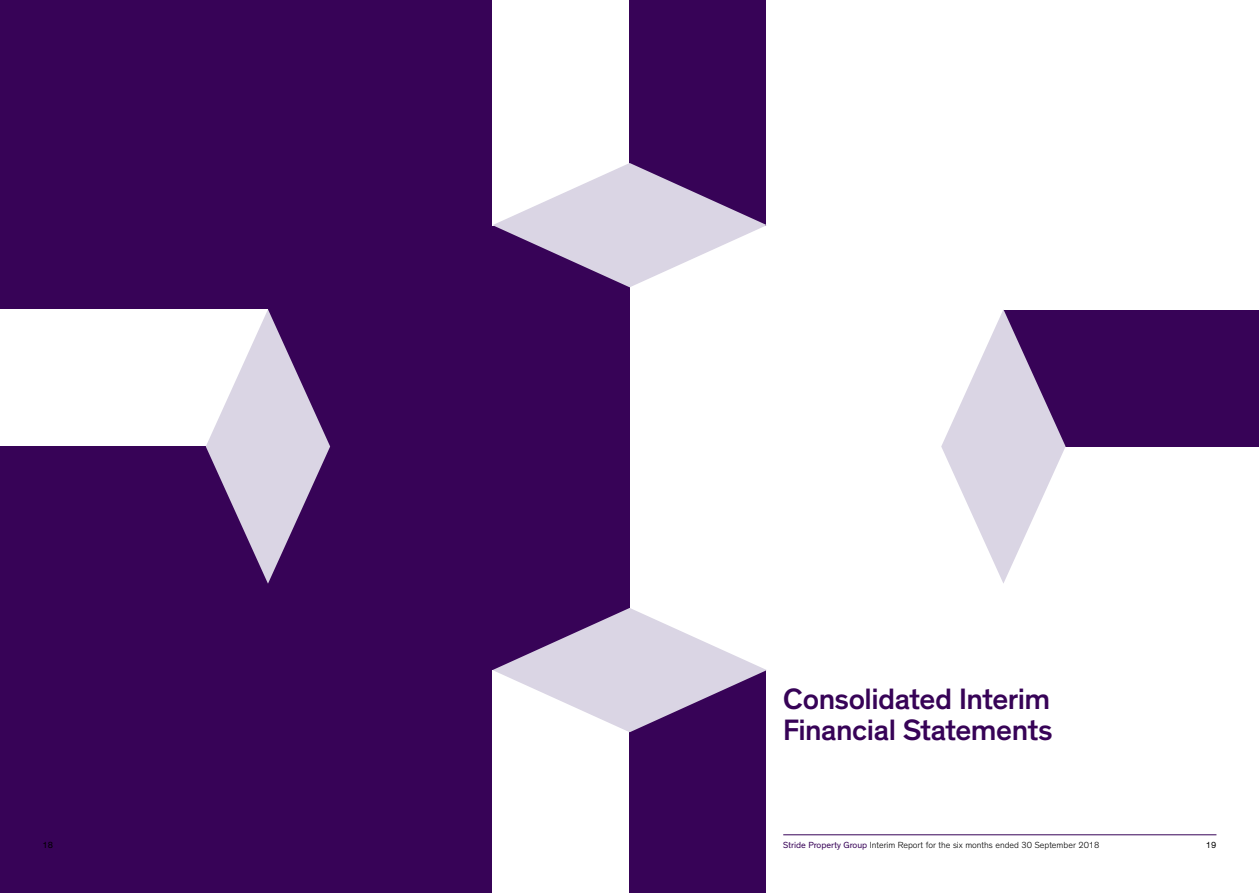
<style>
.page{position:relative;width:1259px;height:893px;background:#fff}
.page>*{position:absolute;margin:0;border:0;box-sizing:border-box;transform-origin:0 0}
.t1{font:500 30px/31.5px "Theinhardt";letter-spacing:-.015em;color:#370357}
.t2{font:300 9px "Theinhardt";color:#000}
.t3{font:9px "Theinhardt";color:#000}
.s1{font-weight:400;color:#370357}
</style>
<div class="page">
<div style="left:0;top:0;width:629px;height:893px;background:#370357"></div>
<div style="left:0;top:309px;width:268px;height:137px;background:#fff"></div>
<svg style="left:206px;top:309px;width:124px;height:275px"></svg>
<div style="left:629px;top:670px;width:137px;height:223px;background:#370357"></div>
<div style="left:492px;top:670px;width:137px;height:223px;background:#fff"></div>
<svg style="left:493px;top:608px;width:274px;height:124px"></svg>
<div style="left:629px;top:0;width:137px;height:225px;background:#370357"></div>
<div style="left:492px;top:0;width:137px;height:225px;background:#fff"></div>
<svg style="left:492px;top:163px;width:275px;height:124px"></svg>
<div style="left:1003px;top:310px;width:256px;height:137px;background:#370357"></div>
<svg style="left:941px;top:310px;width:124px;height:273px"></svg>
<hr style="left:783px;top:834px;width:433px;height:1px;background:#370357">
<h1 class="t1" style="left:783px;top:683px;width:271px">Consolidated Interim<br>Financial Statements</h1>
<p class="t3" style="left:43px;top:840px;width:12px">18</p>
<p class="t2" style="left:783px;top:840px;width:318px"><span class="s1">Stride Property Group</span> Interim Report for the six months ended 30 September 2018</p>
<p class="t3" style="left:1205px;top:840px;width:12px">19</p>
</div>
